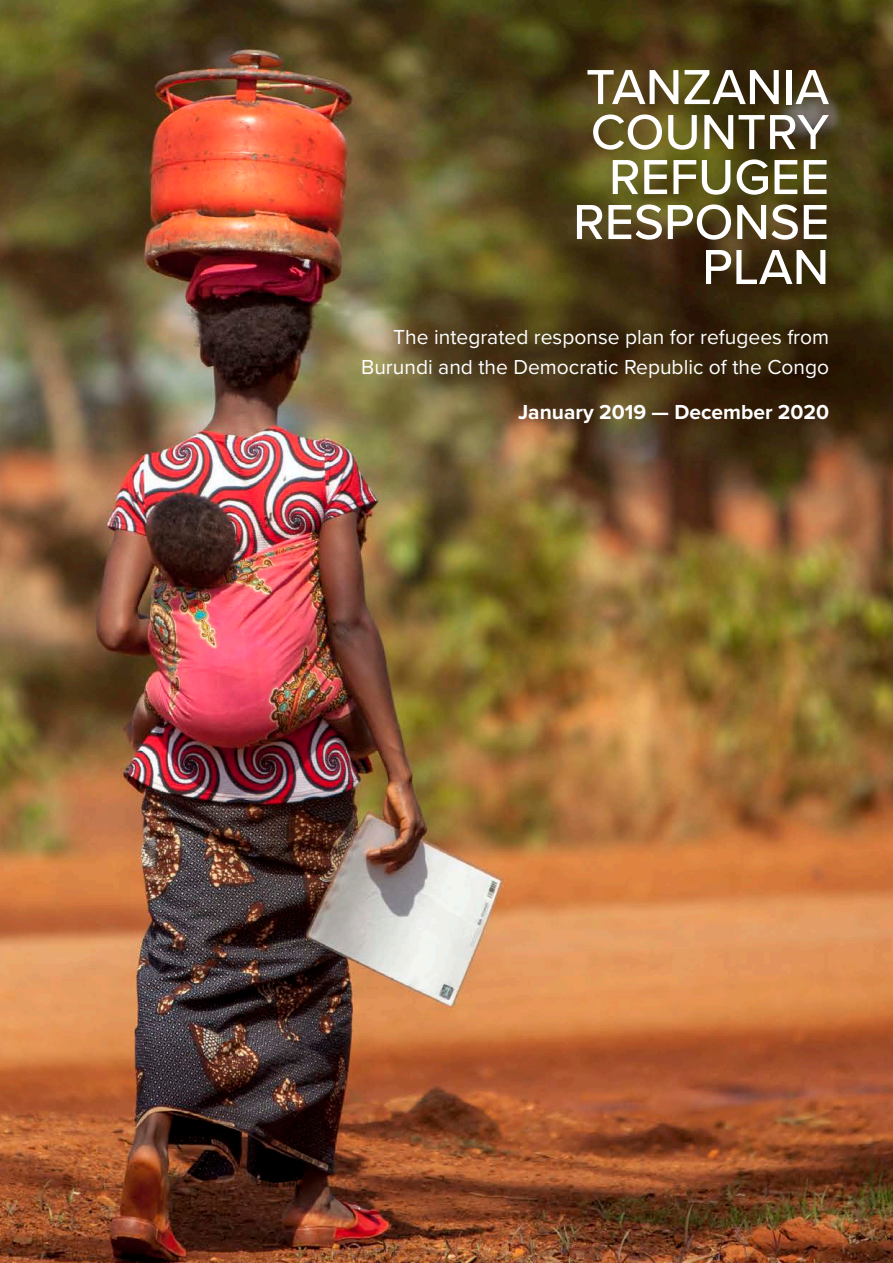
<style>
.page{position:relative;width:893px;height:1263px;background:#fff}
.page>*{position:absolute;margin:0;border:0;box-sizing:border-box;transform-origin:0 0}
.RRRP_-_title{font:500 51px "Proxima Nova";color:#fff}
.t1{font:21px "Proxima Nova";color:#fff}
.t2{font:700 21px "Proxima Nova";color:#fff}
</style>
<div class="page">
<img style="left:1px;top:0;width:892px;height:1263px">
<hr style="left:0;top:0;width:1px;height:1263px;background:#14365e">
<p class="RRRP_-_title" style="left:586px;top:49px;width:245px">TANZANIA</p>
<p class="RRRP_-_title" style="left:591px;top:94px;width:240px">COUNTRY</p>
<p class="RRRP_-_title" style="left:609px;top:139px;width:222px">REFUGEE</p>
<p class="RRRP_-_title" style="left:573px;top:184px;width:258px">RESPONSE</p>
<p class="RRRP_-_title" style="left:702px;top:229px;width:128px">PLAN</p>
<p class="t1" style="left:393px;top:321px;width:437px">The integrated response plan for refugees from</p>
<p class="t1" style="left:361px;top:351px;width:469px">Burundi and the Democratic Republic of the Congo</p>
<p class="t2" style="left:518px;top:396px;width:313px">January 2019 — December 2020</p>
</div>
